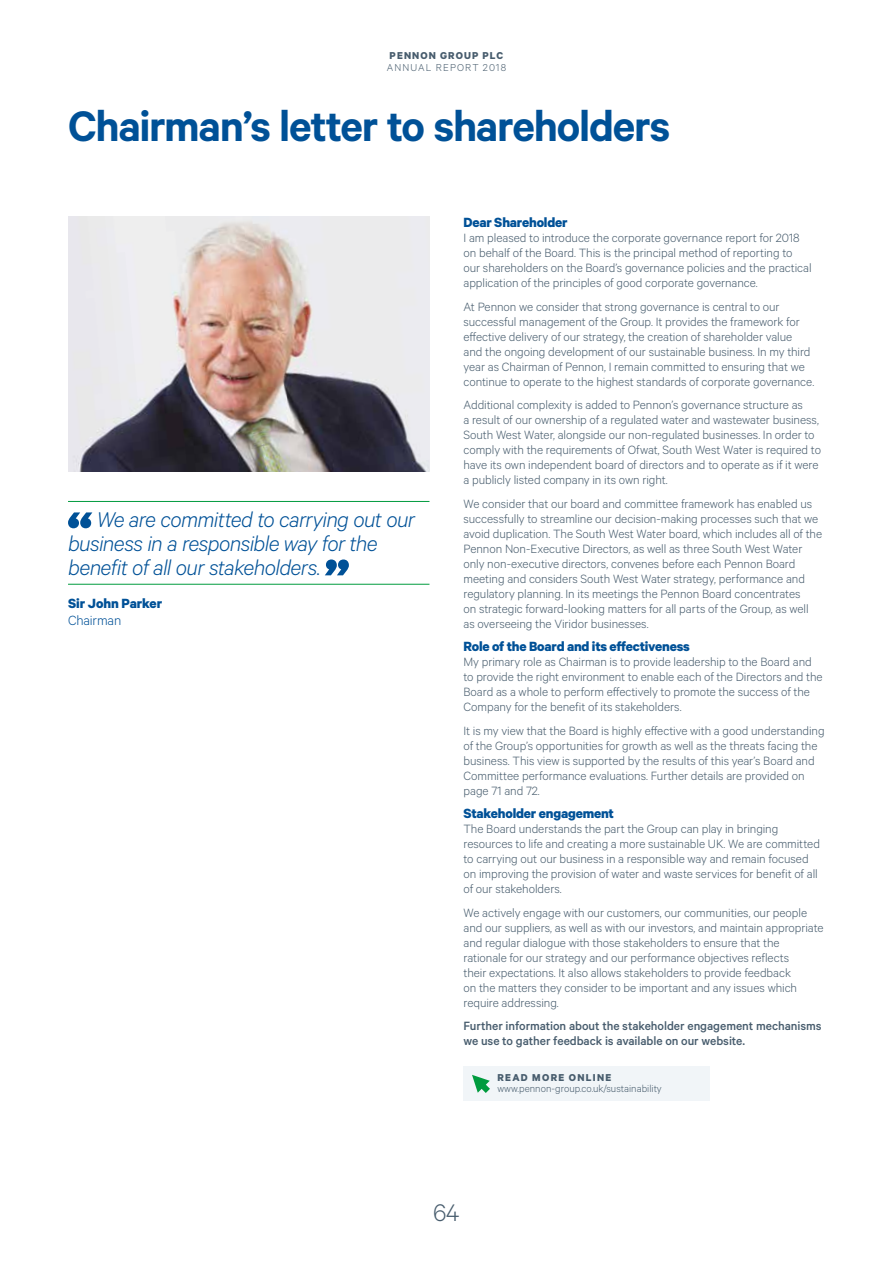
<style>
.page{position:relative;width:893px;height:1263px;background:#fff}
.page>*{position:absolute;margin:0;border:0;box-sizing:border-box;transform-origin:0 0}
.t1{font:600 48px "Calibre";letter-spacing:-.025em;color:#005197}
.t2{font:300 27px "Calibre";color:#475c6d}
.t3{font:italic 300 24px/24px "Calibre";letter-spacing:-.03em;color:#005197}
.t4{font:700 15px "Calibre";letter-spacing:-.01em;color:#005197}
.t5{font:300 15px "Calibre";letter-spacing:-.01em;color:#005197}
.t6{font:300 13.5px/15px "Calibre";letter-spacing:-.005em;color:#475c6d}
.t7{font:500 13.5px/15px "Calibre";letter-spacing:-.005em;color:#475c6d}
.t8{font:300 11.25px "Calibre";color:#475c6d}
.t9{font:300 11.25px "Calibre";letter-spacing:.1em;color:#475c6d}
.t10{font:700 11.25px "Calibre";letter-spacing:.12em;color:#475c6d}
.t11{font:700 11.25px "Calibre";letter-spacing:.1em;color:#475c6d}
</style>
<div class="page">
<img style="left:68px;top:216px;width:361px;height:255px">
<hr style="left:68px;top:501px;width:361px;height:1px;background:#009b3e">
<hr style="left:68px;top:584px;width:361px;height:1px;background:#009b3e">
<svg style="left:68px;top:512px;width:24px;height:16px"></svg>
<svg style="left:325px;top:559px;width:24px;height:16px"></svg>
<div style="left:463px;top:1066px;width:247px;height:34px;background:#f1f5f8"></div>
<svg style="left:472px;top:1075px;width:18px;height:18px"></svg>
<p class="t11" style="left:390px;top:49px;width:115px">PENNON GROUP PLC</p>
<p class="t9" style="left:387px;top:61px;width:121px">ANNUAL REPORT 2018</p>
<h1 class="t1" style="left:68px;top:97px;width:604px">Chairman’s letter to shareholders</h1>
<h3 class="t3" style="left:68px;top:507px;width:349px;text-indent:29px">We are committed to carrying out our business in a responsible way for the benefit of all our stakeholders.</h3>
<p class="t4" style="left:68px;top:594px;width:96px">Sir John Parker</p>
<p class="t5" style="left:68px;top:611px;width:55px">Chairman</p>
<p class="t4" style="left:463px;top:213px;width:106px">Dear Shareholder</p>
<p class="t6" style="left:463px;top:230px;width:350px">I am pleased to introduce the corporate governance report for 2018 on behalf of the Board. This is the principal method of reporting to our shareholders on the Board’s governance policies and the practical application of the principles of good corporate governance.</p>
<p class="t6" style="left:463px;top:298px;width:352px">At Pennon we consider that strong governance is central to our successful management of the Group. It provides the framework for effective delivery of our strategy, the creation of shareholder value and the ongoing development of our sustainable business. In my third year as Chairman of Pennon, I remain committed to ensuring that we continue to operate to the highest standards of corporate governance.</p>
<p class="t6" style="left:463px;top:397px;width:359px">Additional complexity is added to Pennon’s governance structure as<br>a result of our ownership of a regulated water and wastewater business, South West Water, alongside our non-regulated businesses. In order to comply with the requirements of Ofwat, South West Water is required to have its own independent board of directors and to operate as if it were a publicly listed company in its own right.</p>
<p class="t6" style="left:463px;top:495px;width:360px">We consider that our board and committee framework has enabled us successfully to streamline our decision-making processes such that we avoid duplication. The South West Water board, which includes all of the Pennon Non-Executive Directors, as well as three South West Water only non-executive directors, convenes before each Pennon Board meeting and considers South West Water strategy, performance and regulatory planning. In its meetings the Pennon Board concentrates<br>on strategic forward-looking matters for all parts of the Group, as well as overseeing the Viridor businesses.</p>
<p class="t4" style="left:463px;top:637px;width:228px">Role of the Board and its effectiveness</p>
<p class="t6" style="left:463px;top:654px;width:361px">My primary role as Chairman is to provide leadership to the Board and to provide the right environment to enable each of the Directors and the Board as a whole to perform effectively to promote the success of the Company for the benefit of its stakeholders.</p>
<p class="t6" style="left:463px;top:722px;width:363px">It is my view that the Board is highly effective with a good understanding of the Group’s opportunities for growth as well as the threats facing the business. This view is supported by the results of this year’s Board and Committee performance evaluations. Further details are provided on page 71 and 72.</p>
<p class="t4" style="left:463px;top:804px;width:152px">Stakeholder engagement</p>
<p class="t6" style="left:463px;top:821px;width:358px">The Board understands the part the Group can play in bringing resources to life and creating a more sustainable UK. We are committed to carrying out our business in a responsible way and remain focused on improving the provision of water and waste services for benefit of all of our stakeholders.</p>
<p class="t6" style="left:463px;top:904px;width:362px">We actively engage with our customers, our communities, our people and our suppliers, as well as with our investors, and maintain appropriate and regular dialogue with those stakeholders to ensure that the rationale for our strategy and our performance objectives reflects<br>their expectations. It also allows stakeholders to provide feedback<br>on the matters they consider to be important and any issues which require addressing.</p>
<p class="t7" style="left:463px;top:1018px;width:360px">Further information about the stakeholder engagement mechanisms we use to gather feedback is available on our website.</p>
<p class="t10" style="left:497px;top:1070px;width:115px">READ MORE ONLINE</p>
<p class="t8" style="left:497px;top:1081px;width:166px">www.pennon-group.co.uk/sustainability</p>
<h2 class="t2" style="left:433px;top:1197px;width:28px">64</h2>
</div>
